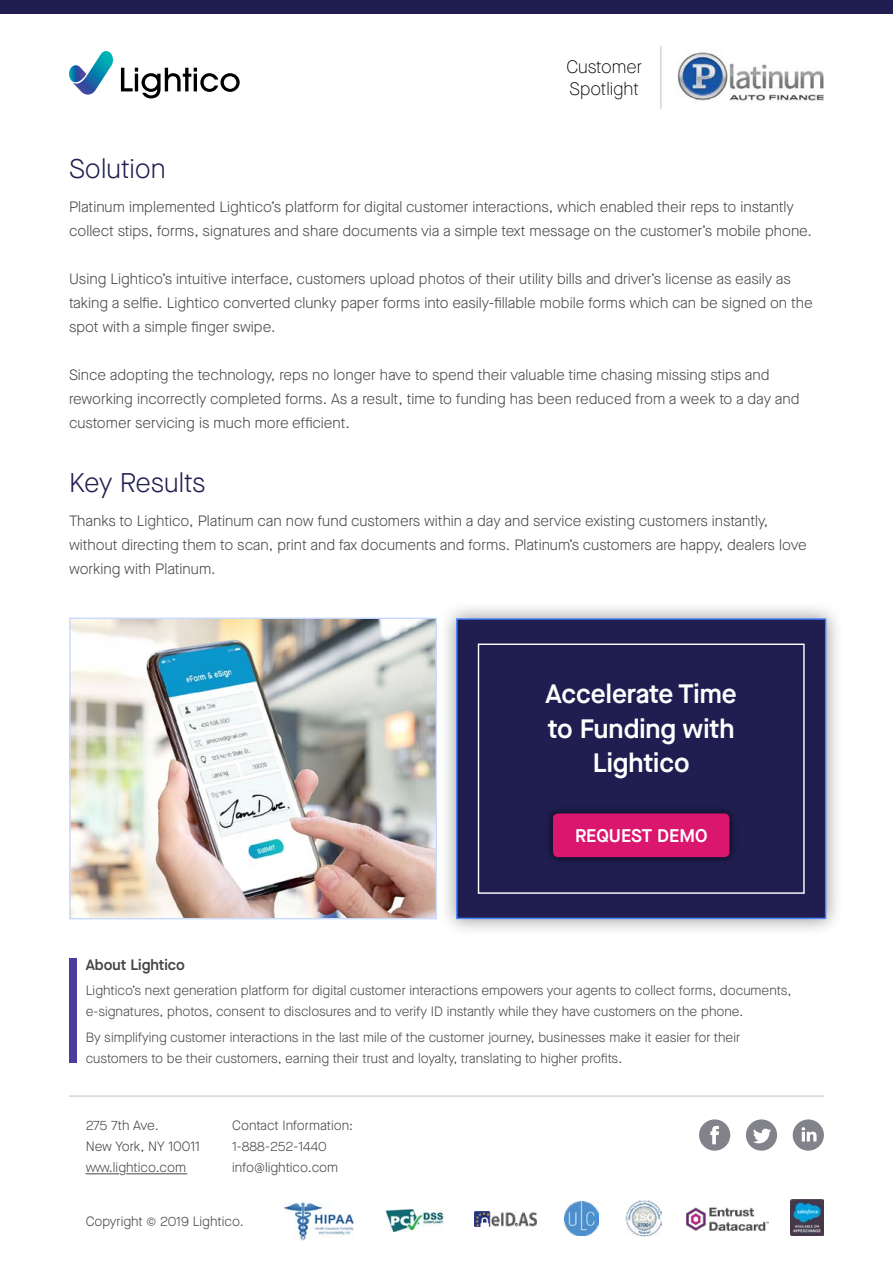
<style>
.page{position:relative;width:893px;height:1263px;background:#fff}
.page>*{position:absolute;margin:0;border:0;box-sizing:border-box;transform-origin:0 0}
.t1{font:300 27px "Maison Neue";color:#201e50}
.t2{font:600 26.55px/34.5px "Maison Neue";color:#fff;text-align:center}
.t3{font:600 18.3px "Maison Neue";color:#fff}
.t4{font:100 18px/21.6px "Maison Neue";color:#000}
.t5{font:300 15px/24px "Maison Neue";color:#464547}
.t6{font:600 15px "Maison Neue";color:#464547}
.t7{font:300 13.5px/21px "Maison Neue";color:#464547}
</style>
<div class="page">
<div style="left:0;top:0;width:893px;height:13px;background:#201e50"></div>
<div style="left:69px;top:958px;width:7px;height:104px;background:#4d3b9e"></div>
<div style="left:699px;top:1119px;width:31px;height:32px;background:#82828a;border-radius:50%"></div>
<svg style="left:710px;top:1126px;width:9px;height:18px"></svg>
<div style="left:746px;top:1119px;width:31px;height:32px;background:#82828a;border-radius:50%"></div>
<svg style="left:753px;top:1128px;width:18px;height:15px"></svg>
<div style="left:793px;top:1119px;width:31px;height:32px;background:#82828a;border-radius:50%"></div>
<svg style="left:802px;top:1127px;width:14px;height:14px"></svg>
<hr style="left:86px;top:1173px;width:101px;height:1px;background:#464547">
<img style="left:686px;top:1207px;width:82px;height:23px">
<img style="left:626px;top:1201px;width:35px;height:36px">
<img style="left:564px;top:1202px;width:34px;height:34px">
<img style="left:474px;top:1211px;width:63px;height:15px">
<img style="left:790px;top:1199px;width:34px;height:36px">
<img style="left:386px;top:1209px;width:57px;height:22px">
<hr style="left:69px;top:1095px;width:755px;height:2px;background:#d5d5db">
<svg style="left:121px;top:68px;width:119px;height:30px"></svg>
<svg style="left:69px;top:51px;width:44px;height:44px"></svg>
<img style="left:284px;top:1202px;width:70px;height:40px">
<div style="left:439px;top:601px;width:405px;height:336px;background:#000;opacity:.43"></div>
<div style="left:456px;top:618px;width:370px;height:301px;background:#201e50;border:1px solid #4784ff"></div>
<div style="left:544px;top:804px;width:195px;height:62px;background:#000;opacity:.75"></div>
<div style="left:553px;top:813px;width:176px;height:44px;background:#da166e;border-radius:5px"></div>
<div style="left:478px;top:643px;width:327px;height:251px;border:1px solid #fff"></div>
<img style="left:71px;top:619px;width:364px;height:298px">
<div style="left:69px;top:617px;width:368px;height:302px;border:1px solid #c8daff"></div>
<hr style="left:660px;top:46px;width:2px;height:63px;background:#d5d5db">
<img style="left:677px;top:49px;width:147px;height:52px">
<p class="t4" style="left:566px;top:56px;width:77px">Customer<br>Spotlight</p>
<h1 class="t1" style="left:69px;top:151px;width:98px">Solution</h1>
<p class="t5" style="left:69px;top:195px;width:745px">Platinum implemented Lightico’s platform for digital customer interactions, which enabled their reps to instantly collect stips, forms, signatures and share documents via a simple text message on the customer’s mobile phone.</p>
<p class="t5" style="left:69px;top:267px;width:745px">Using Lightico’s intuitive interface, customers upload photos of their utility bills and driver’s license as easily as taking a selfie. Lightico converted clunky paper forms into easily-fillable mobile forms which can be signed on the spot with a simple finger swipe.</p>
<p class="t5" style="left:69px;top:363px;width:732px">Since adopting the technology, reps no longer have to spend their valuable time chasing missing stips and reworking incorrectly completed forms. As a result, time to funding has been reduced from a week to a day and customer servicing is much more efficient.</p>
<h1 class="t1" style="left:69px;top:465px;width:138px">Key Results</h1>
<p class="t5" style="left:69px;top:509px;width:739px">Thanks to Lightico, Platinum can now fund customers within a day and service existing customers instantly, without directing them to scan, print and fax documents and forms. Platinum’s customers are happy, dealers love working with Platinum.</p>
<h2 class="t2" style="left:546px;top:676px;width:193px">Accelerate Time to Funding with<br>Lightico</h2>
<p class="t3" style="left:575px;top:823px;width:134px">REQUEST DEMO</p>
<p class="t6" style="left:86px;top:954px;width:101px">About Lightico</p>
<p class="t7" style="left:86px;top:980px;width:707px">Lightico’s next generation platform for digital customer interactions empowers your agents to collect forms, documents, e-signatures, photos, consent to disclosures and to verify ID instantly while they have customers on the phone.</p>
<p class="t7" style="left:86px;top:1026px;width:656px">By simplifying customer interactions in the last mile of the customer journey, businesses make it easier for their customers to be their customers, earning their trust and loyalty, translating to higher profits.</p>
<p class="t7" style="left:86px;top:1114px;width:116px">275 7th Ave.<br>New York, NY 10011 www.lightico.com</p>
<p class="t7" style="left:232px;top:1114px;width:122px">Contact Information:<br>1-888-252-1440 info@lightico.com</p>
<p class="t7" style="left:86px;top:1210px;width:160px">Copyright © 2019 Lightico.</p>
</div>
